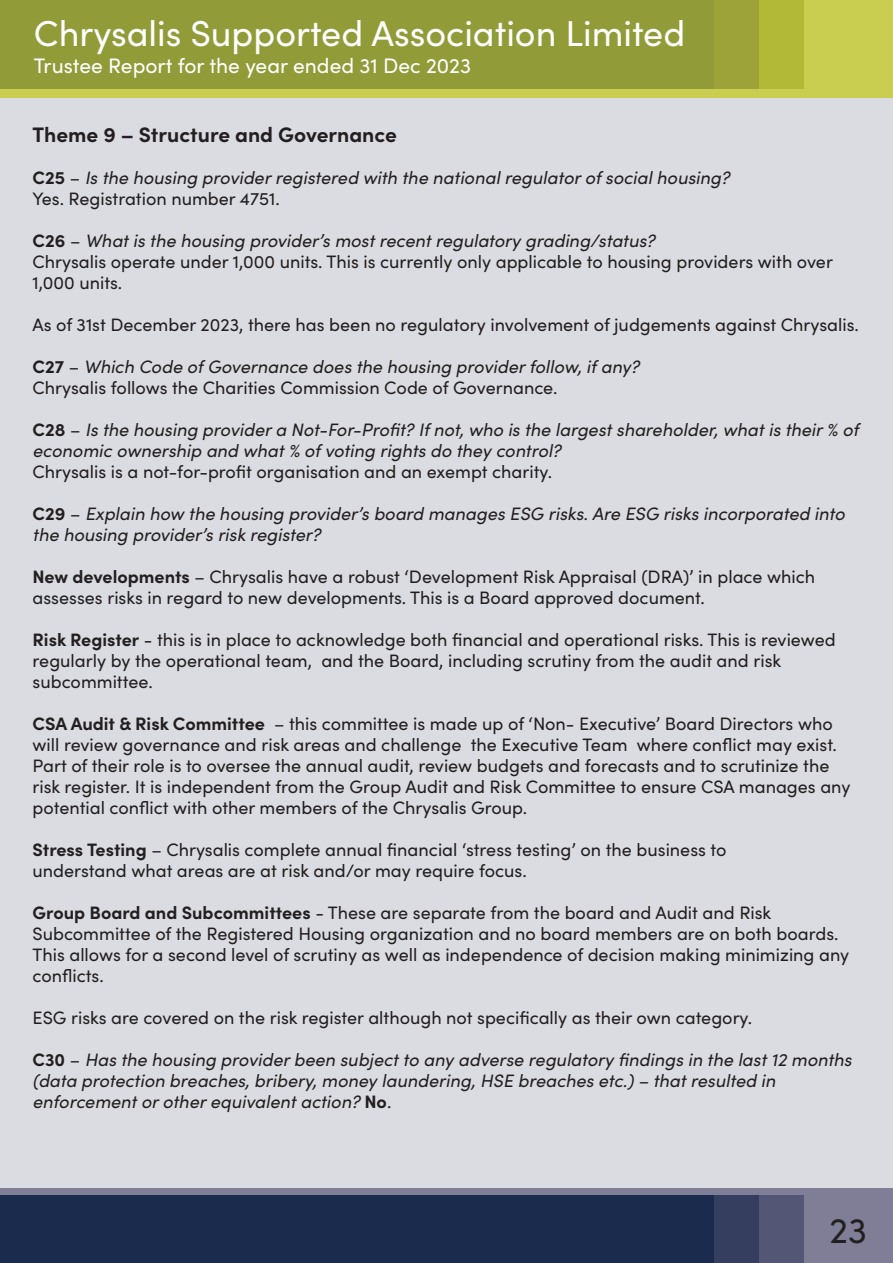
<style>
.page{position:relative;width:893px;height:1263px;background:#fff}
.page>*{position:absolute;margin:0;border:0;box-sizing:border-box;transform-origin:0 0}
.t1{font:36px "Sofia Pro";color:#fff}
.t2{font:36px "Sofia Pro";color:#231f20}
.t3{font:21px "Sofia Pro";color:#fff}
.t4{font:700 21px "Sofia Pro";color:#231f20}
.t5{font:18px/21px "Sofia Pro";color:#231f20}
.t6{font:italic 18px/21px "Sofia Pro";color:#231f20}
.s1{font-weight:700;font-style:normal}
.s2{font-style:normal}
.s3{font-weight:700}
.s4{font-style:italic}
</style>
<div class="page">
<div style="left:0;top:98px;width:893px;height:1090px;background:#dbdce1"></div>
<div style="left:0;top:0;width:893px;height:89px;background:#919c39"></div>
<div style="left:804px;top:0;width:89px;height:89px;background:#c9ce51"></div>
<div style="left:759px;top:0;width:45px;height:89px;background:#b2b936"></div>
<div style="left:714px;top:0;width:45px;height:89px;background:#9da338"></div>
<div style="left:0;top:89px;width:893px;height:9px;background:#c9ce51"></div>
<div style="left:0;top:1195px;width:893px;height:68px;background:#1a2b4d"></div>
<div style="left:804px;top:1195px;width:89px;height:68px;background:#807e96"></div>
<div style="left:759px;top:1195px;width:45px;height:68px;background:#535775"></div>
<div style="left:714px;top:1195px;width:45px;height:68px;background:#363e60"></div>
<div style="left:0;top:1188px;width:893px;height:7px;background:#807e96"></div>
<h1 class="t1" style="left:34px;top:7px;width:653px">Chrysalis Supported Association Limited</h1>
<p class="t3" style="left:34px;top:50px;width:439px">Trustee Report for the year ended 31 Dec 2023</p>
<p class="t4" style="left:33px;top:118px;width:366px">Theme 9 – Structure and Governance</p>
<p class="t6" style="left:33px;top:166px;width:699px"><span class="s1">C25</span> <span class="s2">–</span> Is the housing provider registered with the national regulator of social housing?<br><span class="s2">Yes. Registration number 4751.</span></p>
<p class="t5" style="left:33px;top:229px;width:802px"><span class="s3">C26</span> – <span class="s4">What is the housing provider’s most recent regulatory grading/status?<br></span>Chrysalis operate under 1,000 units. This is currently only applicable to housing providers with over<br>1,000 units.</p>
<p class="t5" style="left:33px;top:313px;width:828px">As of 31st December 2023, there has been no regulatory involvement of judgements against Chrysalis.</p>
<p class="t5" style="left:33px;top:355px;width:608px"><span class="s3">C27</span> – <span class="s4">Which Code of Governance does the housing provider follow, if any?<br></span>Chrysalis follows the Charities Commission Code of Governance.</p>
<p class="t6" style="left:33px;top:418px;width:828px"><span class="s1">C28</span> <span class="s2">–</span> Is the housing provider a Not-For-Profit? If not, who is the largest shareholder, what is their % of economic ownership and what % of voting rights do they control?</p>
<p class="t5" style="left:33px;top:460px;width:521px">Chrysalis is a not-for-profit organisation and an exempt charity.</p>
<p class="t6" style="left:33px;top:502px;width:814px"><span class="s1">C29</span> <span class="s2">–</span> Explain how the housing provider’s board manages ESG risks. Are ESG risks incorporated into the housing provider’s risk register?</p>
<p class="t5" style="left:33px;top:565px;width:784px"><span class="s3">New developments</span> – Chrysalis have a robust ‘Development Risk Appraisal (DRA)’ in place which assesses risks in regard to new developments. This is a Board approved document.</p>
<p class="t5" style="left:33px;top:628px;width:805px"><span class="s3">Risk Register</span> - this is in place to acknowledge both financial and operational risks. This is reviewed regularly by the operational team, and the Board, including scrutiny from the audit and risk subcommittee.</p>
<p class="t5" style="left:33px;top:712px;width:819px"><span class="s3">CSA Audit &amp; Risk Committee</span> – this committee is made up of ‘Non- Executive’ Board Directors who will review governance and risk areas and challenge the Executive Team where conflict may exist.<br>Part of their role is to oversee the annual audit, review budgets and forecasts and to scrutinize the risk register. It is independent from the Group Audit and Risk Committee to ensure CSA manages any potential conflict with other members of the Chrysalis Group.</p>
<p class="t5" style="left:33px;top:838px;width:695px"><span class="s3">Stress Testing</span> – Chrysalis complete annual financial ‘stress testing’ on the business to understand what areas are at risk and/or may require focus.</p>
<p class="t5" style="left:33px;top:901px;width:818px"><span class="s3">Group Board and Subcommittees</span> - These are separate from the board and Audit and Risk Subcommittee of the Registered Housing organization and no board members are on both boards.<br>This allows for a second level of scrutiny as well as independence of decision making minimizing any conflicts.</p>
<p class="t5" style="left:33px;top:1006px;width:721px">ESG risks are covered on the risk register although not specifically as their own category.</p>
<p class="t6" style="left:33px;top:1048px;width:820px"><span class="s1">C30</span> <span class="s2">–</span> Has the housing provider been subject to any adverse regulatory findings in the last 12 months (data protection breaches, bribery, money laundering, HSE breaches etc.) – that resulted in enforcement or other equivalent action? <span class="s1">No</span><span class="s2">.</span></p>
<h1 class="t2" style="left:830px;top:1204px;width:39px">23</h1>
</div>
